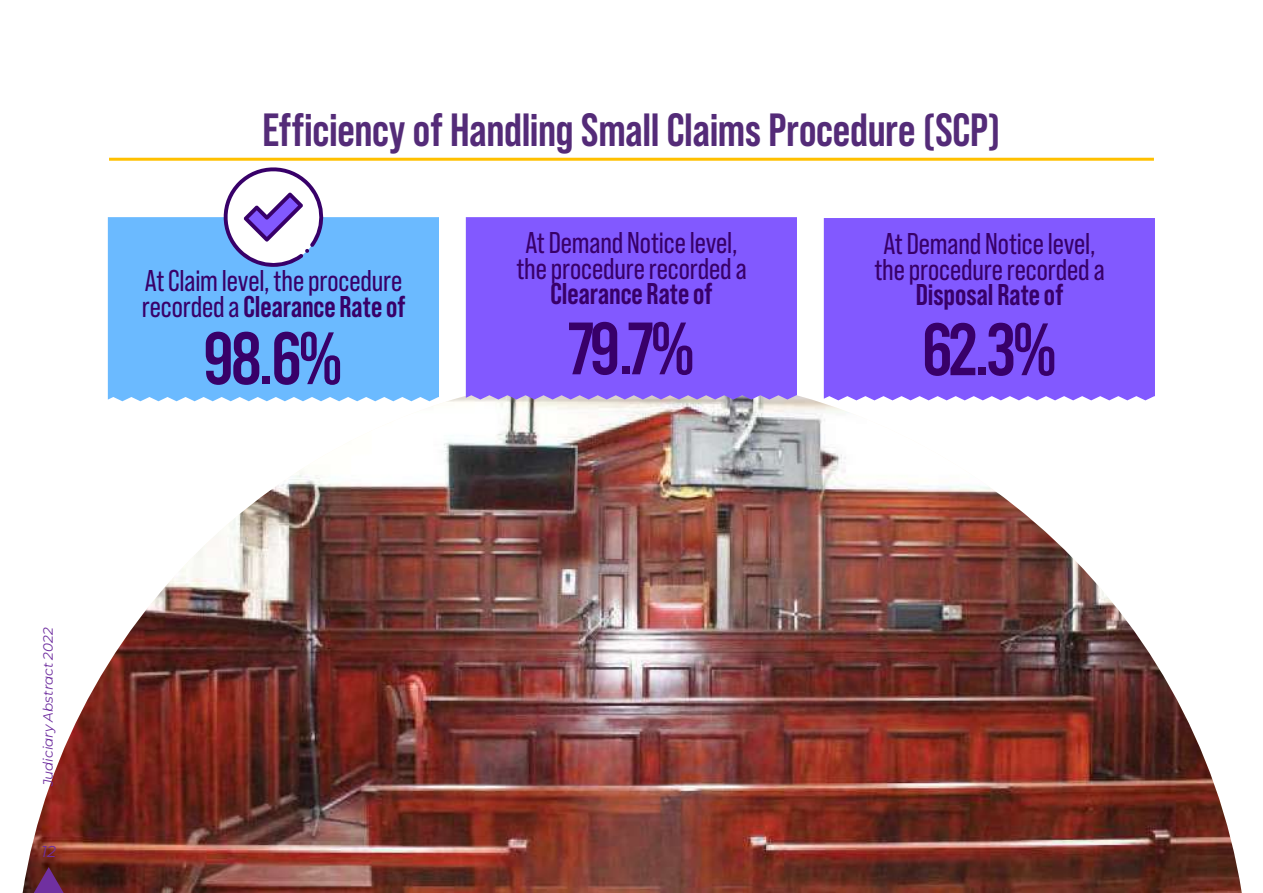
<style>
.page{position:relative;width:1263px;height:893px;background:#fff}
.page>*{position:absolute;margin:0;border:0;box-sizing:border-box;transform-origin:0 0}
.t1{font:73.95px "Bebas";color:#380069}
.t2{font:700 46.5px "Bebas Neue Pro";letter-spacing:-.005em;color:#542b78}
.t3{font:30px/25.5px "Bebas Neue Pro";letter-spacing:-.005em;color:#380069;text-align:center}
.t4{font:700 30px "Bebas Neue Pro";color:#380069}
.t5{font:italic 15.75px "Montserrat";color:#7030a0}
.t6{font:italic 13.5px "Montserrat";color:#7030a0}
.s1{font-weight:700}
</style>
<div class="page">
<img style="left:23px;top:373px;width:1219px;height:520px">
<hr style="left:109px;top:158px;width:1045px;height:3px;background:#ffc000">
<div style="left:108px;top:217px;width:331px;height:184px;background:#6bbaff"></div>
<div style="left:466px;top:217px;width:331px;height:182px;background:#8259ff"></div>
<div style="left:824px;top:218px;width:331px;height:182px;background:#8259ff"></div>
<svg style="left:219px;top:167px;width:109px;height:102px"></svg>
<svg style="left:34px;top:867px;width:30px;height:26px"></svg>
<h2 class="t2" style="left:262px;top:103px;width:739px">Efficiency of Handling Small Claims Procedure (SCP)</h2>
<p class="t3" style="left:142px;top:268px;width:265px;text-align:left">At Claim level, the procedure recorded a <span class="s1">Clearance Rate of</span></p>
<p class="t3" style="left:516px;top:230px;width:232px">At Demand Notice level, the procedure recorded a</p>
<p class="t4" style="left:551px;top:277px;width:163px">Clearance Rate of</p>
<p class="t3" style="left:874px;top:231px;width:232px">At Demand Notice level, the procedure recorded a</p>
<p class="t4" style="left:916px;top:277px;width:149px">Disposal Rate of</p>
<h1 class="t1" style="left:204px;top:321px;width:141px">98.6%</h1>
<h1 class="t1" style="left:567px;top:311px;width:130px">79.7%</h1>
<h1 class="t1" style="left:921px;top:312px;width:138px">62.3%</h1>
<p class="t6" style="left:39px;top:786px;width:161px;rotate:-90deg">Judiciary Abstract 2022</p>
<p class="t5" style="left:41px;top:841px;width:16px">12</p>
</div>
